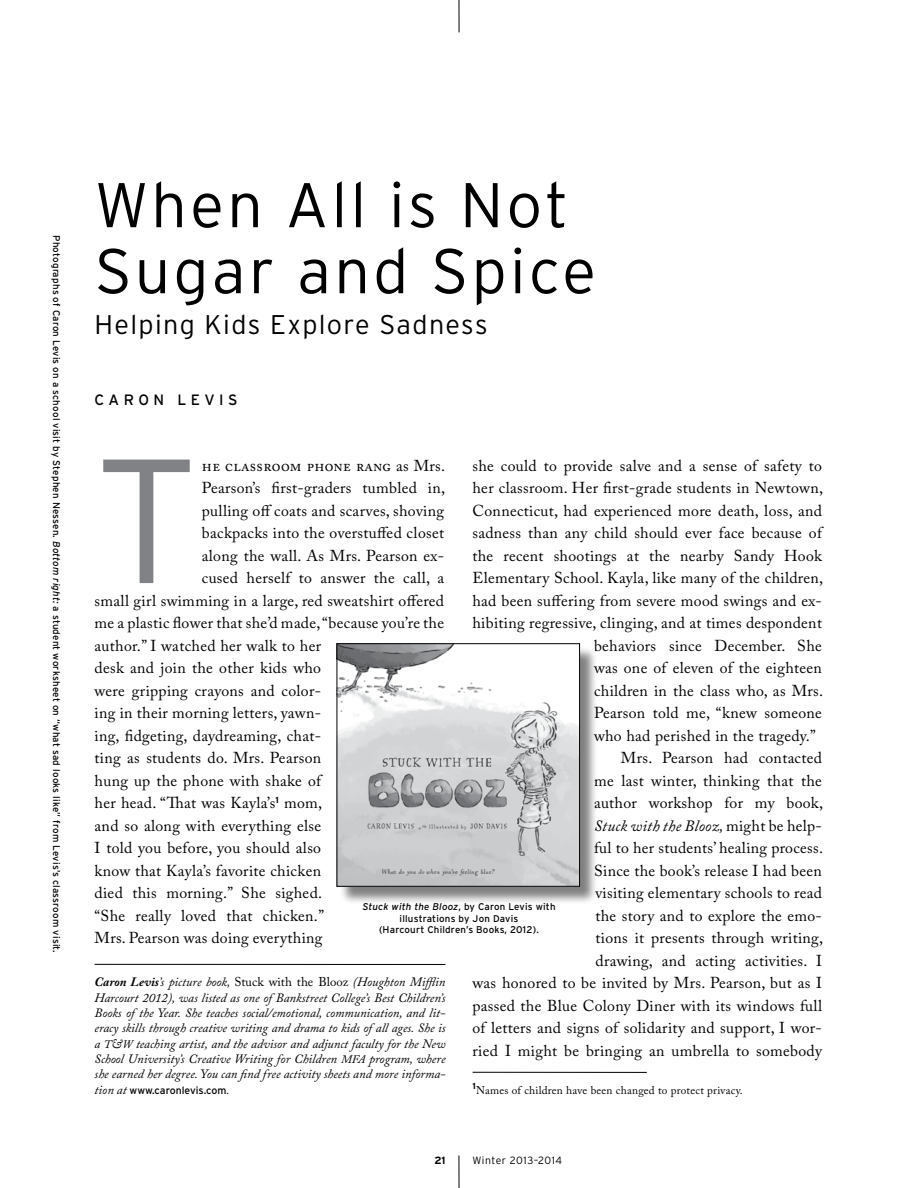
<style>
.page{position:relative;width:918px;height:1188px;background:#fff}
.page>*{position:absolute;margin:0;border:0;box-sizing:border-box;transform-origin:0 0}
.t1{font:176.4px "Interstate Light SC900";color:#808285}
.t2{font:300 63px/66px "Interstate";letter-spacing:.05em;color:#000}
.t3{font:300 27px "Interstate";letter-spacing:.05em;color:#000}
.t4{font:15.75px "Adobe Caslon Pro";letter-spacing:.02em;color:#000}
.t5{font:italic 15.75px "Adobe Caslon Pro";letter-spacing:.02em;color:#000}
.t6{font:15px "Interstate";letter-spacing:.3em;color:#000}
.t7{font:italic 12.75px/15.3px "Adobe Caslon Pro";color:#000;text-align:justify}
.t8{font:11.25px "Adobe Caslon Pro";color:#000}
.t9{font:10.5px "Interstate";color:#000}
.t10{font:300 10.5px "Interstate";letter-spacing:.05em;color:#000}
.t11{font:700 10.5px "Interstate";color:#000}
.t12{font:9.75px/11.7px "Interstate";letter-spacing:.02em;color:#000;text-align:center}
.s1{font-style:italic}
.s2{font-style:normal}
.s3{font-weight:700}
.s4{font-family:"Adobe Caslon Pro Italic SC900";font-style:normal;font-size:11.55px}
.s5{font-family:"Adobe Caslon Pro Italic SC900";font-style:normal}
.s6{font-family:"Adobe Caslon Pro";font-style:italic;font-size:12.75px}
</style>
<div class="page">
<hr style="left:459px;top:0;width:1px;height:32px;background:#000">
<hr style="left:459px;top:1156px;width:1px;height:32px;background:#000">
<hr style="left:95px;top:964px;width:351px;height:1px;background:#000">
<hr style="left:473px;top:1072px;width:174px;height:1px;background:#000">
<div style="left:339px;top:646px;width:259px;height:259px;background:#000;opacity:.5"></div>
<img style="left:339px;top:646px;width:239px;height:238px">
<p class="t12" style="left:63px;top:235px;width:719px;rotate:90deg">Photographs of Caron Levis on a school visit by Stephen Nessen. <span class="s1">Bottom right:</span> a student worksheet on “what sad looks like” from Levis’s classroom visit.</p>
<h2 class="t2" style="left:95px;top:172px;width:503px">When All is Not<br>Sugar and Spice</h2>
<h3 class="t3" style="left:95px;top:309px;width:395px">Helping Kids Explore Sadness</h3>
<p class="t6" style="left:95px;top:391px;width:144px">CARON LEVIS</p>
<p class="t4" style="left:473px;top:456px;width:351px">she could to provide salve and a sense of safety to</p>
<p class="t4" style="left:473px;top:478px;width:352px">her classroom. Her first-grade students in Newtown,</p>
<p class="t4" style="left:473px;top:501px;width:351px">Connecticut, had experienced more death, loss, and</p>
<p class="t4" style="left:473px;top:523px;width:353px">sadness than any child should ever face because of</p>
<p class="t4" style="left:473px;top:546px;width:351px">the recent shootings at the nearby Sandy Hook</p>
<p class="t4" style="left:473px;top:569px;width:352px">Elementary School. Kayla, like many of the children,</p>
<p class="t4" style="left:473px;top:591px;width:351px">had been suffering from severe mood swings and ex-</p>
<p class="t4" style="left:473px;top:614px;width:351px">hibiting regressive, clinging, and at times despondent</p>
<p class="t4" style="left:594px;top:636px;width:229px">behaviors since December. She</p>
<p class="t4" style="left:594px;top:659px;width:230px">was one of eleven of the eighteen</p>
<p class="t4" style="left:594px;top:681px;width:231px">children in the class who, as Mrs.</p>
<p class="t4" style="left:594px;top:704px;width:230px">Pearson told me, “knew someone</p>
<p class="t4" style="left:594px;top:726px;width:223px">who had perished in the tragedy.”</p>
<p class="t4" style="left:621px;top:749px;width:203px">Mrs. Pearson had contacted</p>
<p class="t4" style="left:594px;top:771px;width:229px">me last winter, thinking that the</p>
<p class="t4" style="left:594px;top:794px;width:231px">author workshop for my book,</p>
<p class="t5" style="left:594px;top:816px;width:229px">Stuck with the Blooz, <span class="s2">might be help-</span></p>
<p class="t4" style="left:594px;top:839px;width:231px">ful to her students’ healing process.</p>
<p class="t4" style="left:594px;top:861px;width:230px">Since the book’s release I had been</p>
<p class="t4" style="left:595px;top:884px;width:228px">visiting elementary schools to read</p>
<p class="t4" style="left:595px;top:906px;width:228px">the story and to explore the emo-</p>
<p class="t4" style="left:595px;top:929px;width:229px">tions it presents through writing,</p>
<p class="t4" style="left:595px;top:951px;width:228px">drawing, and acting activities. I</p>
<p class="t4" style="left:472px;top:974px;width:351px">was honored to be invited by Mrs. Pearson, but as I</p>
<p class="t4" style="left:472px;top:996px;width:351px">passed the Blue Colony Diner with its windows full</p>
<p class="t4" style="left:472px;top:1019px;width:351px">of letters and signs of solidarity and support, I wor-</p>
<p class="t4" style="left:472px;top:1041px;width:352px">ried I might be bringing an umbrella to somebody</p>
<p class="t8" style="left:472px;top:1083px;width:272px"><sup>1</sup>Names of children have been changed to protect privacy.</p>
<h1 class="t1" style="left:95px;top:422px;width:105px">T</h1>
<p class="t4" style="left:202px;top:456px;width:245px">he classroom phone rang as Mrs.</p>
<p class="t4" style="left:202px;top:478px;width:245px">Pearson’s first-graders tumbled in,</p>
<p class="t4" style="left:202px;top:501px;width:244px">pulling off coats and scarves, shoving</p>
<p class="t4" style="left:202px;top:523px;width:244px">backpacks into the overstuffed closet</p>
<p class="t4" style="left:202px;top:546px;width:244px">along the wall. As Mrs. Pearson ex-</p>
<p class="t4" style="left:202px;top:568px;width:244px">cused herself to answer the call, a</p>
<p class="t4" style="left:95px;top:591px;width:351px">small girl swimming in a large, red sweatshirt offered</p>
<p class="t4" style="left:95px;top:613px;width:351px">me a plastic flower that she’d made, “because you’re the</p>
<p class="t4" style="left:95px;top:636px;width:228px">author.” I watched her walk to her</p>
<p class="t4" style="left:95px;top:658px;width:228px">desk and join the other kids who</p>
<p class="t4" style="left:95px;top:681px;width:228px">were gripping crayons and color-</p>
<p class="t4" style="left:95px;top:704px;width:228px">ing in their morning letters, yawn-</p>
<p class="t4" style="left:95px;top:726px;width:228px">ing, fidgeting, daydreaming, chat-</p>
<p class="t4" style="left:95px;top:749px;width:228px">ting as students do. Mrs. Pearson</p>
<p class="t4" style="left:95px;top:771px;width:230px">hung up the phone with shake of</p>
<p class="t4" style="left:95px;top:794px;width:229px">her head. “That was Kayla’s<sup>1</sup> mom,</p>
<p class="t4" style="left:95px;top:816px;width:228px">and so along with everything else</p>
<p class="t4" style="left:95px;top:838px;width:228px">I told you before, you should also</p>
<p class="t4" style="left:95px;top:861px;width:228px">know that Kayla’s favorite chicken</p>
<p class="t4" style="left:95px;top:883px;width:229px">died this morning.” She sighed.</p>
<p class="t4" style="left:95px;top:906px;width:231px">“She really loved that chicken.”</p>
<p class="t4" style="left:95px;top:928px;width:229px">Mrs. Pearson was doing everything</p>
<p class="t12" style="left:362px;top:901px;width:195px"><span class="s1">Stuck with the Blooz</span>, by Caron Levis with illustrations by Jon Davis<br>(Harcourt Children’s Books, 2012).</p>
<p class="t7" style="left:95px;top:974px;width:352px"><span class="s3">Caron Levis</span>’s picture book, <span class="s2">Stuck with the Blooz</span> (Houghton Mifflin Harcourt 2012), was listed as one of Bankstreet College’s Best Children’s Books of the Year. She teaches social/emotional, communication, and lit&shy;eracy skills through creative writing and drama to kids of all ages. She is a <span class="s4">T</span><span class="s5">&amp;</span><span class="s4">W</span> teaching artist, and the advisor and adjunct faculty for the New School University’s Creative Writing for Children <span class="s4">MFA</span> program, where she earned her degree. You can find free activity sheets and more informa-</p>
<p class="t9" style="left:95px;top:1084px;width:137px"><span class="s6">tion at</span> www.caronlevis.com<span class="s6">.</span></p>
<p class="t11" style="left:434px;top:1155px;width:13px">21</p>
<p class="t10" style="left:472px;top:1154px;width:91px">Winter 2013–2014</p>
</div>
